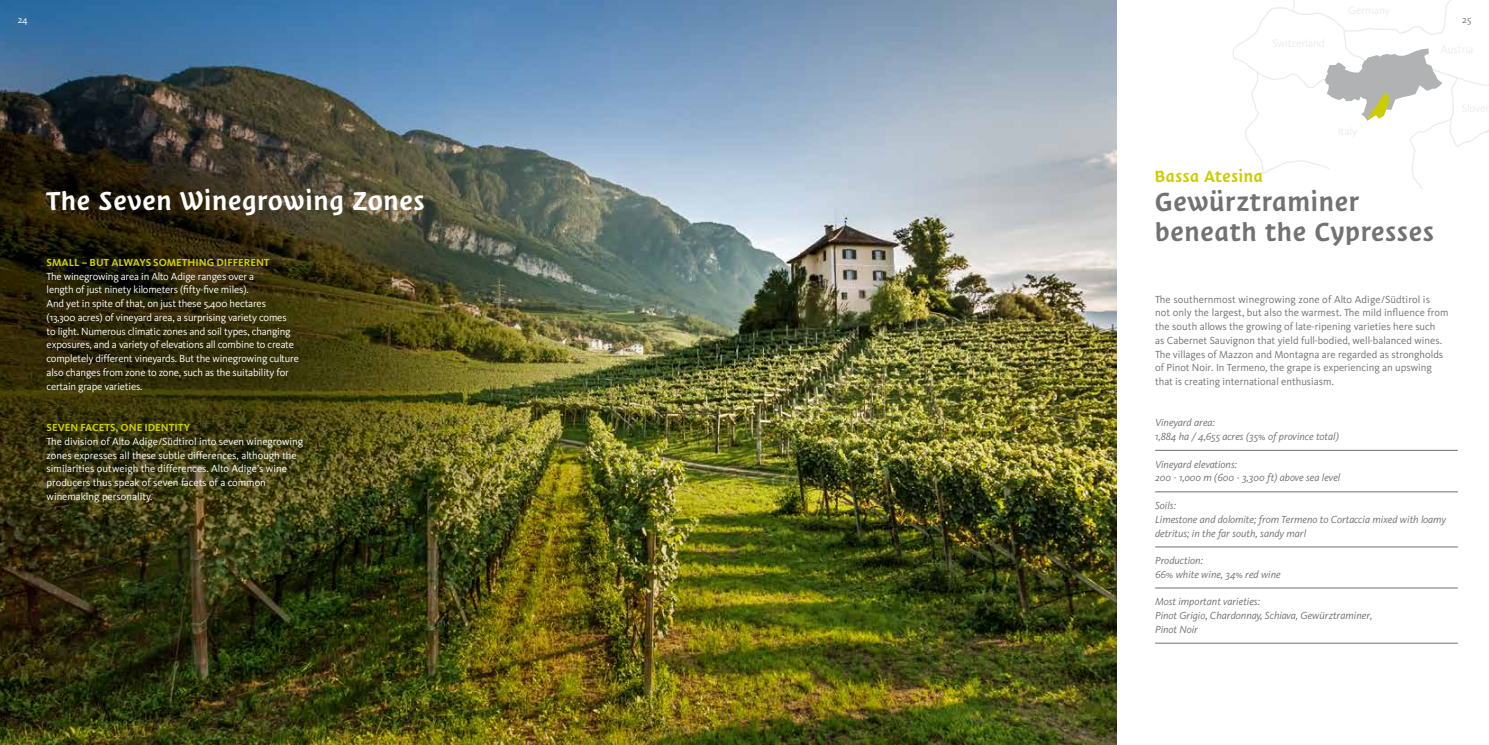
<style>
.page{position:relative;width:1489px;height:745px;background:#fff}
.page>*{position:absolute;margin:0;border:0;box-sizing:border-box;transform-origin:0 0}
.t1{font:30px/30px "Suedtirol";color:#737272}
.t2{font:30px "Suedtirol";color:#fff}
.t3{font:18.75px "Suedtirol";color:#cccd00}
.t4{font:10.62px/13.8px "Kievit";letter-spacing:-.015em;color:#fff}
.t5{font:10.62px/13.8px "Kievit";color:#737272}
.t6{font:italic 10.62px/13.8px "Kievit";color:#737272}
.t7{font:700 10.62px "Kievit";color:#cccd00}
.t8{font:10px "Kievit";color:#fff}
.t9{font:10px "Kievit";color:#737272}
</style>
<div class="page">
<img style="left:0;top:0;width:1116px;height:744px">
<hr style="left:1155px;top:491px;width:302px;height:1px;background:#6e6e6e">
<hr style="left:1155px;top:450px;width:302px;height:1px;background:#6e6e6e">
<hr style="left:1155px;top:546px;width:302px;height:1px;background:#6e6e6e">
<hr style="left:1155px;top:587px;width:302px;height:1px;background:#6e6e6e">
<hr style="left:1155px;top:642px;width:302px;height:1px;background:#6e6e6e">
<svg style="left:1233px;top:0;width:255px;height:189px"></svg>
<p class="t8" style="left:18px;top:13px;width:12px">24</p>
<p class="t9" style="left:1461px;top:13px;width:10px">25</p>
<h1 class="t2" style="left:46px;top:183px;width:380px">The Seven Winegrowing Zones</h1>
<p class="t7" style="left:47px;top:256px;width:224px">SMALL – BUT ALWAYS SOMETHING DIFFERENT</p>
<p class="t4" style="left:47px;top:269px;width:254px">The winegrowing area in Alto Adige ranges over a<br>length of just ninety kilometers (fifty-five miles).<br>And yet in spite of that, on just these 5,400 hectares<br>(13,300 acres) of vineyard area, a surprising variety comes<br>to light. Numerous climatic zones and soil types, changing exposures, and a variety of elevations all combine to create completely different vineyards. But the winegrowing culture also changes from zone to zone, such as the suitability for certain grape varieties.</p>
<p class="t7" style="left:47px;top:421px;width:145px">SEVEN FACETS, ONE IDENTITY</p>
<p class="t4" style="left:47px;top:434px;width:258px">The division of Alto Adige/Südtirol into seven winegrowing zones expresses all these subtle differences, although the similarities outweigh the differences. Alto Adige’s wine producers thus speak of seven facets of a common winemaking personality.</p>
<h2 class="t3" style="left:1154px;top:165px;width:110px">Bassa Atesina</h2>
<h1 class="t1" style="left:1154px;top:186px;width:281px">Gewürztraminer beneath the Cypresses</h1>
<p class="t5" style="left:1154px;top:292px;width:295px">The southernmost winegrowing zone of Alto Adige/Südtirol is<br>not only the largest, but also the warmest. The mild influence from the south allows the growing of late-ripening varieties here such<br>as Cabernet Sauvignon that yield full-bodied, well-balanced wines.<br>The villages of Mazzon and Montagna are regarded as strongholds of Pinot Noir. In Termeno, the grape is experiencing an upswing that is creating international enthusiasm.</p>
<p class="t6" style="left:1154px;top:415px;width:185px">Vineyard area:<br>1,884 ha / 4,655 acres (35% of province total)</p>
<p class="t6" style="left:1154px;top:457px;width:187px">Vineyard elevations:<br>200 - 1,000 m (600 - 3,300 ft) above sea level</p>
<p class="t6" style="left:1154px;top:498px;width:292px">Soils:<br>Limestone and dolomite; from Termeno to Cortaccia mixed with loamy detritus; in the far south, sandy marl</p>
<p class="t6" style="left:1154px;top:553px;width:127px">Production:<br>66% white wine, 34% red wine</p>
<p class="t6" style="left:1154px;top:594px;width:219px">Most important varieties:<br>Pinot Grigio, Chardonnay, Schiava, Gewürztraminer,<br>Pinot Noir</p>
</div>
